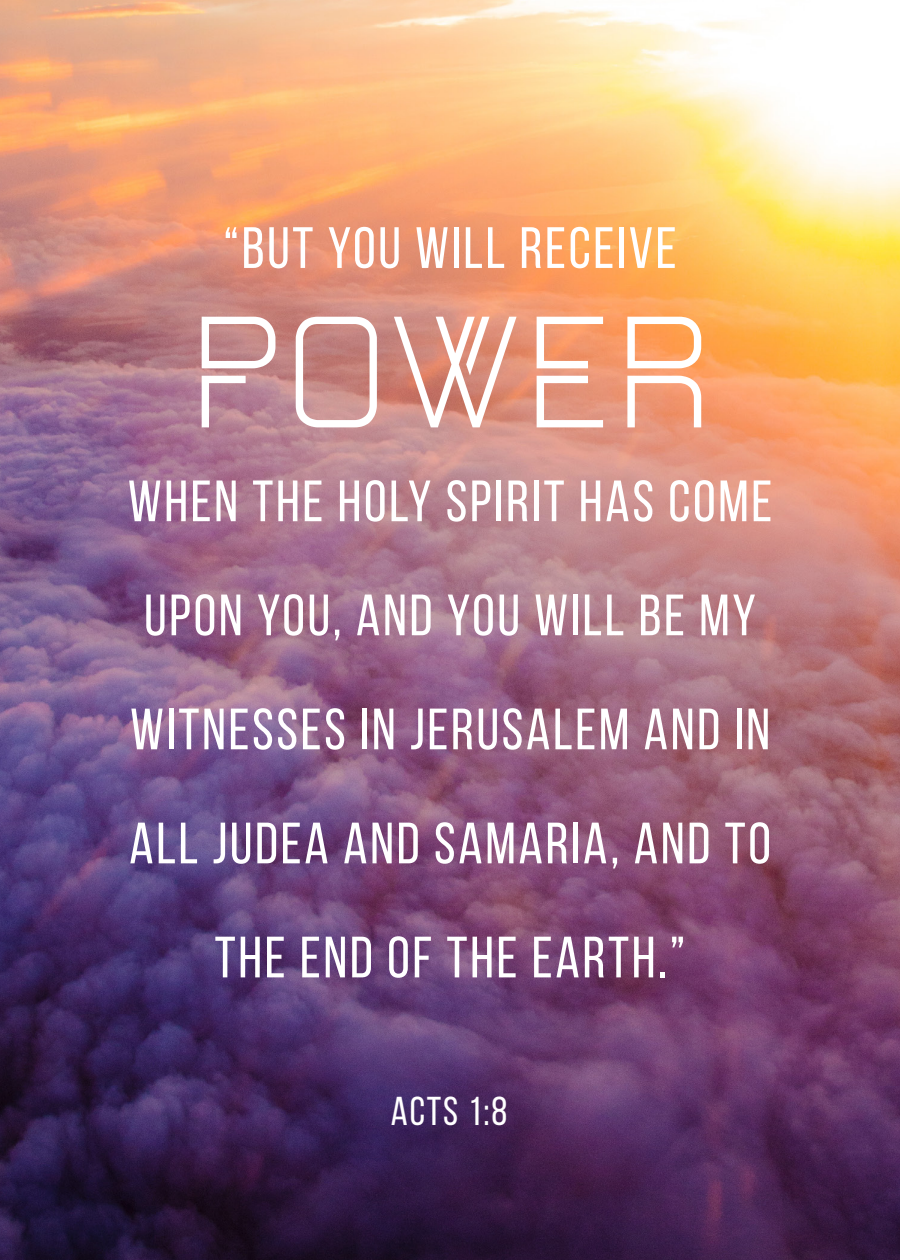
<style>
.page{position:relative;width:900px;height:1260px;background:#fff}
.page>*{position:absolute;margin:0;border:0;box-sizing:border-box;transform-origin:0 0}
.t1{font:147.75px "ATHAN";color:#fff}
.t2{font:58.25px/114px "Bebas Neue";letter-spacing:.045em;color:#fff;text-align:center}
.t3{font:40.25px "Bebas Neue";color:#fff}
</style>
<div class="page">
<img style="left:0;top:0;width:900px;height:1260px">
<p class="t2" style="left:223px;top:190px;width:455px">“BUT YOU WILL RECEIVE</p>
<h1 class="t1" style="left:189px;top:294px;width:523px">POWER</h1>
<p class="t2" style="left:128px;top:444px;width:646px">WHEN THE HOLY SPIRIT HAS COME<br>UPON YOU, AND YOU WILL BE MY<br>WITNESSES IN JERUSALEM AND IN<br>ALL JUDEA AND SAMARIA, AND TO<br>THE END OF THE EARTH.”</p>
<p class="t3" style="left:391px;top:1089px;width:118px">Acts 1:8</p>
</div>
